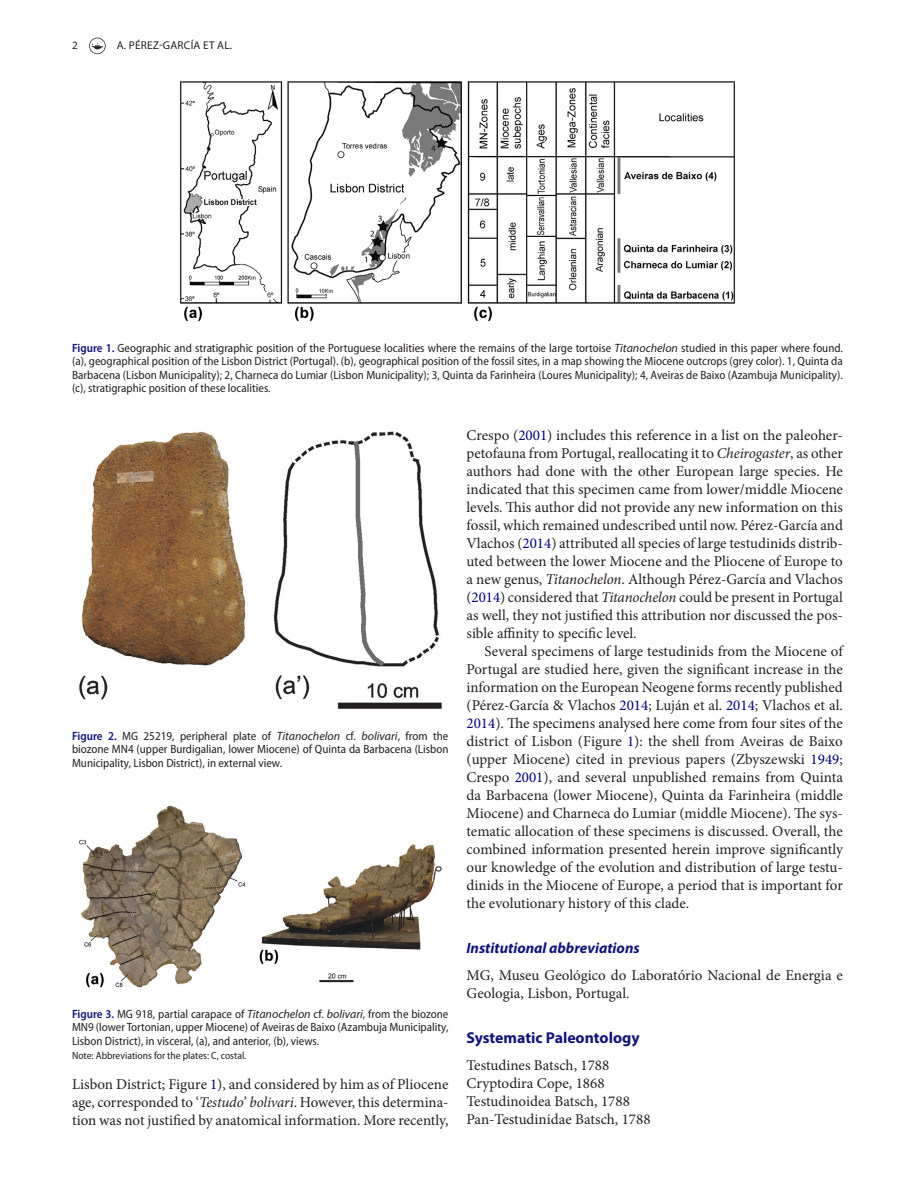
<style>
.page{position:relative;width:915px;height:1191px;background:#fff}
.page>*{position:absolute;margin:0;border:0;box-sizing:border-box;transform-origin:0 0}
.t1{font:700 15.75px "Myriad Pro";color:#10147e}
.t2{font:15px/18px "Minion Pro";color:#231f20;text-align:justify}
.t3{font:italic 700 15px "Myriad Pro";color:#10147e}
.t4{font:semi-condensed 12px/13.5px "Myriad Pro";color:#231f20;text-align:justify}
.t5{font:11.25px "Myriad Pro";letter-spacing:.02em;color:#231f20}
.t6{font:semi-condensed 10.5px "Myriad Pro";color:#231f20}
.s1{font-weight:600;color:#10147e}
.s2{font-style:italic;font-stretch:normal}
.s3{color:#000080}
.s4{font-style:italic}
</style>
<div class="page">
<svg style="left:89px;top:38px;width:17px;height:16px"></svg>
<img style="left:180px;top:81px;width:555px;height:241px">
<img style="left:79px;top:431px;width:363px;height:278px">
<img style="left:79px;top:805px;width:363px;height:183px">
<p class="t5" style="left:72px;top:39px;width:7px">2</p>
<p class="t5" style="left:117px;top:39px;width:117px">A. PÉREZ-GARCÍA ET AL.</p>
<p class="t4" style="left:72px;top:341px;width:772px"><span class="s1">Figure 1.</span> Geographic and stratigraphic position of the Portuguese localities where the remains of the large tortoise <span class="s2">Titanochelon</span> studied in this paper where found. (a), geographical position of the Lisbon District (Portugal). (b), geographical position of the fossil sites, in a map showing the Miocene outcrops (grey color). 1, Quinta da Barbacena (Lisbon Municipality); 2, Charneca do Lumiar (Lisbon Municipality); 3, Quinta da Farinheira (Loures Municipality); 4, Aveiras de Baixo (Azambuja Municipality). (c), stratigraphic position of these localities.</p>
<p class="t4" style="left:72px;top:729px;width:378px"><span class="s1">Figure 2.</span> MG 25219, peripheral plate of <span class="s2">Titanochelon</span> cf. <span class="s2">bolivari</span>, from the biozone MN4 (upper Burdigalian, lower Miocene) of Quinta da Barbacena (Lisbon Municipality, Lisbon District), in external view.</p>
<p class="t4" style="left:72px;top:1007px;width:378px"><span class="s1">Figure 3.</span> MG 918, partial carapace of <span class="s2">Titanochelon</span> cf. <span class="s2">bolivari</span>, from the biozone MN9 (lower Tortonian, upper Miocene) of Aveiras de Baixo (Azambuja Municipality, Lisbon District), in visceral, (a), and anterior, (b), views.</p>
<p class="t6" style="left:72px;top:1049px;width:176px">Note: Abbreviations for the plates: C, costal.</p>
<p class="t2" style="left:72px;top:1074px;width:378px">Lisbon District; Figure <span class="s3">1</span>), and considered by him as of Pliocene age, corresponded to ‘<span class="s4">Testudo</span>’ <span class="s4">bolivari</span>. However, this determina&shy;tion was not justified by anatomical information. More recently,</p>
<p class="t2" style="left:466px;top:426px;width:378px">Crespo (<span class="s3">2001</span>) includes this reference in a list on the paleoher&shy;petofauna from Portugal, reallocating it to <span class="s4">Cheirogaster</span>, as other authors had done with the other European large species. He indicated that this specimen came from lower/middle Miocene levels. This author did not provide any new information on this fossil, which remained undescribed until now. Pérez-García and Vlachos (<span class="s3">2014</span>) attributed all species of large testudinids distrib&shy;uted between the lower Miocene and the Pliocene of Europe to a new genus, <span class="s4">Titanochelon</span>. Although Pérez-García and Vlachos (<span class="s3">2014</span>) considered that <span class="s4">Titanochelon</span> could be present in Portugal as well, they not justified this attribution nor discussed the pos&shy;sible affinity to specific level.</p>
<p class="t2" style="left:466px;top:642px;width:378px;text-indent:18px">Several specimens of large testudinids from the Miocene of Portugal are studied here, given the significant increase in the information on the European Neogene forms recently published (Pérez-García &amp; Vlachos <span class="s3">2014</span>; Luján et al. <span class="s3">2014</span>; Vlachos et al.<br><span class="s3">2014</span>). The specimens analysed here come from four sites of the district of Lisbon (Figure <span class="s3">1</span>): the shell from Aveiras de Baixo (upper Miocene) cited in previous papers (Zbyszewski <span class="s3">1949</span>; Crespo <span class="s3">2001</span>), and several unpublished remains from Quinta da Barbacena (lower Miocene), Quinta da Farinheira (middle Miocene) and Charneca do Lumiar (middle Miocene). The sys&shy;tematic allocation of these specimens is discussed. Overall, the combined information presented herein improve significantly our knowledge of the evolution and distribution of large testu&shy;dinids in the Miocene of Europe, a period that is important for the evolutionary history of this clade.</p>
<p class="t3" style="left:466px;top:938px;width:175px">Institutional abbreviations</p>
<p class="t2" style="left:466px;top:966px;width:378px">MG, Museu Geológico do Laboratório Nacional de Energia e<br>Geologia, Lisbon, Portugal.</p>
<p class="t1" style="left:466px;top:1027px;width:174px">Systematic Paleontology</p>
<p class="t2" style="left:466px;top:1056px;width:185px;text-align:left">Testudines Batsch, 1788<br>Cryptodira Cope, 1868<br>Testudinoidea Batsch, 1788<br>Pan-Testudinidae Batsch, 1788</p>
</div>
